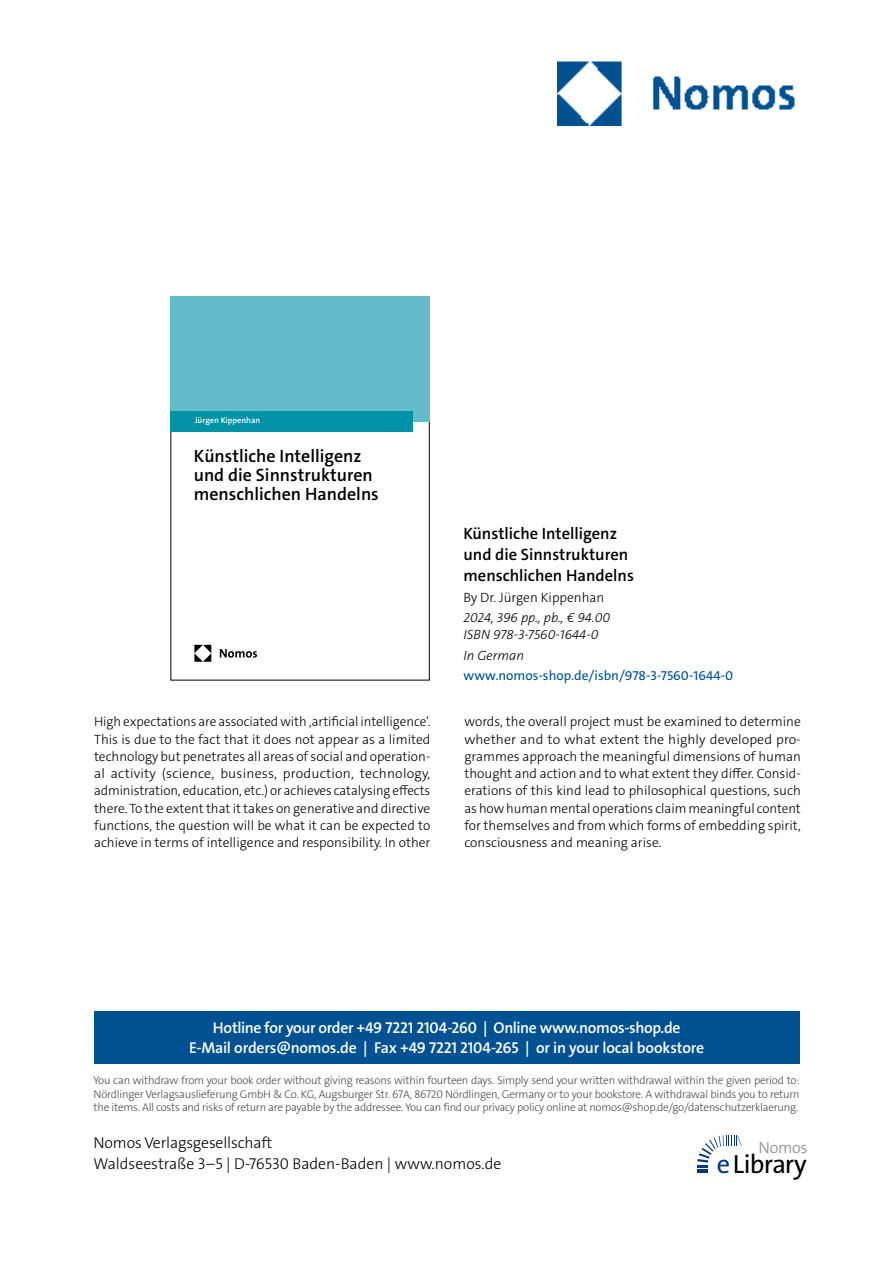
<style>
.page{position:relative;width:893px;height:1263px;background:#fff}
.page>*{position:absolute;margin:0;border:0;box-sizing:border-box;transform-origin:0 0}
.t1{font:26.4px "The Sans Os F";letter-spacing:-.03em;color:#000}
.t2{font:600 17.85px/19px "The Sans C5";color:#000}
.t3{font:600 16.5px/21px "The Sans C5";color:#000}
.t4{font:300 16.2px "The Sans Os F";letter-spacing:-.02em;color:#87888a}
.t5{font:600 15.75px/21px "The Sans Os F";letter-spacing:-.02em;color:#fff;text-align:center}
.t6{font:300 15.75px/21px "The Sans Os F";color:#000}
.t7{font:300 13.5px/17.2px "The Sans C5";color:#000;text-align:justify}
.t8{font:italic 300 13.5px/16.5px "The Sans C5";color:#000}
.t9{font:13.5px "The Sans C5";color:#005192}
.t10{font:300 11.25px/13.5px "The Sans Os F";letter-spacing:-.02em;color:#4b4b4d;text-align:justify}
.t11{font:600 8.4px "The Sans C5";color:#fff}
.s1{color:#003882}
</style>
<div class="page">
<div style="left:94px;top:1011px;width:705px;height:52px;background:#005192"></div>
<svg style="left:697px;top:1135px;width:45px;height:38px"></svg>
<img style="left:558px;top:61px;width:237px;height:65px">
<div style="left:171px;top:404px;width:259px;height:276px;border:1px solid #000"></div>
<div style="left:171px;top:296px;width:259px;height:125px;background:#62bcc9"></div>
<div style="left:171px;top:411px;width:242px;height:20px;background:#0092a7"></div>
<svg style="left:220px;top:649px;width:37px;height:9px"></svg>
<svg style="left:194px;top:645px;width:17px;height:17px"></svg>
<p class="t11" style="left:195px;top:415px;width:67px">Jürgen Kippenhan</p>
<h2 class="t2" style="left:194px;top:446px;width:187px">Künstliche Intelligenz und die Sinnstrukturen menschlichen Handelns</h2>
<p class="t3" style="left:463px;top:523px;width:172px">Künstliche Intelligenz und die Sinnstrukturen menschlichen Handelns</p>
<p class="t7" style="left:463px;top:588px;width:142px">By Dr. Jürgen Kippenhan</p>
<p class="t8" style="left:463px;top:610px;width:148px">2024, 396 pp., pb., € 94.00<br>ISBN 978-3-7560-1644-0</p>
<p class="t8" style="left:463px;top:647px;width:62px">In German</p>
<p class="t9" style="left:463px;top:667px;width:271px">www.nomos-shop.de/isbn/978-3-7560-1644-0</p>
<p class="t7" style="left:94px;top:713px;width:338px">High expectations are associated with ‚artificial intelligence‘.<br>This is due to the fact that it does not appear as a limited technology but penetrates all areas of social and operation&shy;al activity (science, business, production, technology, administration, education, etc.) or achieves catalysing effects there. To the extent that it takes on generative and directive functions, the question will be what it can be expected to achieve in terms of intelligence and responsibility. In other</p>
<p class="t7" style="left:464px;top:713px;width:338px">words, the overall project must be examined to determine whether and to what extent the highly developed pro&shy;grammes approach the meaningful dimensions of human thought and action and to what extent they differ. Consid&shy;erations of this kind lead to philosophical questions, such as how human mental operations claim meaningful content for themselves and from which forms of embedding spirit, consciousness and meaning arise.</p>
<p class="t5" style="left:189px;top:1017px;width:517px">Hotline for your order +49 7221 2104-260 | Online www.nomos-shop.de<br>E-Mail orders@nomos.de | Fax +49 7221 2104-265 | or in your local bookstore</p>
<p class="t10" style="left:94px;top:1074px;width:708px">You can withdraw from your book order without giving reasons within fourteen days. Simply send your written withdrawal within the given period to:<br>Nördlinger Verlagsauslieferung GmbH &amp; Co. KG, Augsburger Str. 67A, 86720 Nördlingen, Germany or to your bookstore. A withdrawal binds you to return the items. All costs and risks of return are payable by the addressee. You can find our privacy policy online at nomos@shop.de/go/datenschutzerklaerung.</p>
<p class="t6" style="left:94px;top:1133px;width:409px">Nomos Verlagsgesellschaft<br>Waldseestraße 3–5 | D-76530 Baden-Baden | www.nomos.de</p>
<p class="t4" style="left:758px;top:1137px;width:51px">Nomos</p>
<h1 class="t1" style="left:717px;top:1147px;width:91px"><span class="s1">e</span>Library</h1>
</div>
